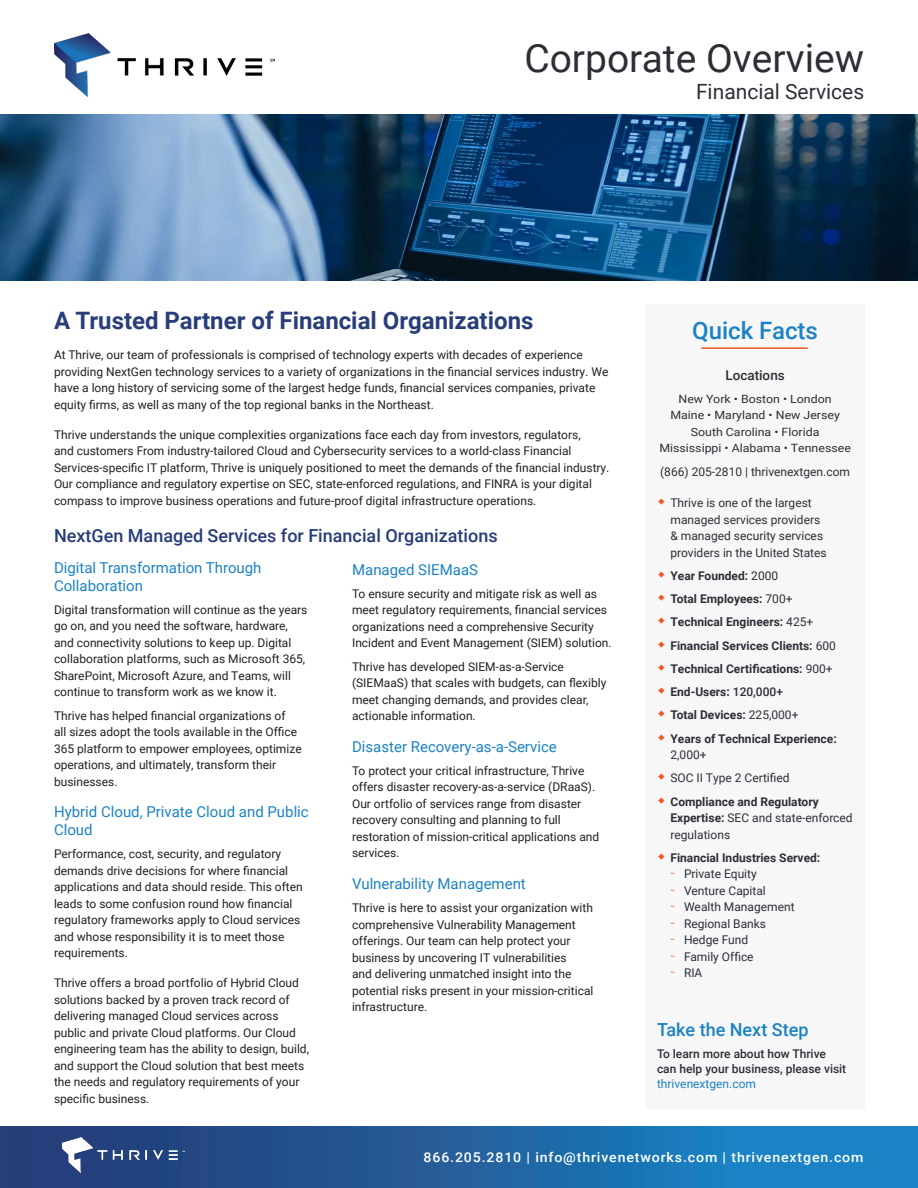
<style>
.page{position:relative;width:918px;height:1188px;background:#fff}
.page>*{position:absolute;margin:0;border:0;box-sizing:border-box;transform-origin:0 0}
.t1{font:39px "Roboto";color:#2d2f37}
.t2{font:700 24px "Roboto";color:#283d79}
.t3{font:500 24px "Roboto";color:#1b82c5}
.t4{font:21px "Roboto";color:#2d2f37}
.t5{font:500 18px "Roboto";color:#283d79}
.t6{font:500 18px "Roboto";color:#1b82c5}
.t7{font:15px/18px "Roboto";color:#1b82c5}
.t8{font:500 13.5px "Roboto";letter-spacing:.06em;color:#fff;scale:1.05 1}
.t9{font:500 13.5px "Roboto";color:#2d2f37}
.t10{font:12px/16.5px "Roboto";color:#231f20}
.t11{font:700 12px/16.5px "Roboto";color:#2d2f37}
.t12{font:12px/16.5px "Roboto";color:#2d2f37}
.t13{font:500 12px/15px "Roboto";color:#2d2f37}
.t14{font:11.4px "Roboto";color:#2d2f37;scale:1.08 1}
.s1{font-weight:400}
.s2{font-weight:500}
.s3{font-weight:300;font-size:15px;color:#f15929}
.s4{font-weight:400;color:#1b82c5}
</style>
<div class="page">
<img style="left:0;top:114px;width:918px;height:167px">
<img style="left:55px;top:34px;width:219px;height:62px">
<div style="left:645px;top:304px;width:219px;height:804px;background:#f7f7f8"></div>
<div style="left:0;top:1127px;width:918px;height:61px;background:linear-gradient(to right,#273770,#198bce)"></div>
<hr style="left:701px;top:347px;width:107px;height:2px;background:#f15929">
<img style="left:62px;top:1137px;width:123px;height:35px">
<p class="t1" style="left:524px;top:31px;width:341px">Corporate Overview</p>
<p class="t4" style="left:696px;top:77px;width:170px">Financial Services</p>
<p class="t2" style="left:54px;top:304px;width:481px">A Trusted Partner of Financial Organizations</p>
<p class="t10" style="left:54px;top:346px;width:556px">At Thrive, our team of professionals is comprised of technology experts with decades of experience providing NextGen technology services to a variety of organizations in the financial services industry. We have a long history of servicing some of the largest hedge funds, financial services companies, private equity firms, as well as many of the top regional banks in the Northeast.</p>
<p class="t10" style="left:54px;top:426px;width:557px">Thrive understands the unique complexities organizations face each day from investors, regulators,<br>and customers From industry-tailored Cloud and Cybersecurity services to a world-class Financial Services-specific IT platform, Thrive is uniquely positioned to meet the demands of the financial industry.<br>Our compliance and regulatory expertise on SEC, state-enforced regulations, and FINRA is your digital compass to improve business operations and future-proof digital infrastructure operations.</p>
<p class="t5" style="left:54px;top:523px;width:445px">NextGen Managed Services for Financial Organizations</p>
<p class="t7" style="left:54px;top:558px;width:209px">Digital Transformation Through<br>Collaboration</p>
<p class="t10" style="left:54px;top:601px;width:255px">Digital transformation will continue as the years go on, and you need the software, hardware, and connectivity solutions to keep up. Digital collaboration platforms, such as Microsoft 365, SharePoint, Microsoft Azure, and Teams, will continue to transform work as we know it.</p>
<p class="t10" style="left:54px;top:707px;width:249px">Thrive has helped financial organizations of<br>all sizes adopt the tools available in the Office 365 platform to empower employees, optimize operations, and ultimately, transform their businesses.</p>
<p class="t7" style="left:54px;top:802px;width:256px">Hybrid Cloud, Private Cloud and Public<br>Cloud</p>
<p class="t10" style="left:54px;top:845px;width:250px">Performance, cost, security, and regulatory demands drive decisions for where financial applications and data should reside. This often leads to some confusion round how financial regulatory frameworks apply to Cloud services and whose responsibility it is to meet those requirements.</p>
<p class="t10" style="left:54px;top:974px;width:257px">Thrive offers a broad portfolio of Hybrid Cloud solutions backed by a proven track record of delivering managed Cloud services across public and private Cloud platforms. Our Cloud engineering team has the ability to design, build, and support the Cloud solution that best meets the needs and regulatory requirements of your specific business.</p>
<p class="t7" style="left:352px;top:560px;width:128px">Managed SIEMaaS</p>
<p class="t10" style="left:352px;top:585px;width:261px">To ensure security and mitigate risk as well as meet regulatory requirements, financial services organizations need a comprehensive Security Incident and Event Management (SIEM) solution.</p>
<p class="t10" style="left:352px;top:658px;width:256px">Thrive has developed SIEM-as-a-Service (SIEMaaS) that scales with budgets, can flexibly meet changing demands, and provides clear, actionable information.</p>
<p class="t7" style="left:352px;top:737px;width:206px">Disaster Recovery-as-a-Service</p>
<p class="t10" style="left:352px;top:762px;width:249px">To protect your critical infrastructure, Thrive offers disaster recovery-as-a-service (DRaaS).<br>Our ortfolio of services range from disaster recovery consulting and planning to full restoration of mission-critical applications and services.</p>
<p class="t7" style="left:352px;top:874px;width:175px">Vulnerability Management</p>
<p class="t10" style="left:352px;top:899px;width:243px">Thrive is here to assist your organization with comprehensive Vulnerability Management offerings. Our team can help protect your business by uncovering IT vulnerabilities<br>and delivering unmatched insight into the potential risks present in your mission-critical infrastructure.</p>
<p class="t3" style="left:692px;top:314px;width:127px">Quick Facts</p>
<p class="t9" style="left:725px;top:365px;width:61px">Locations</p>
<p class="t14" style="left:679px;top:391px;width:143px">New York • Boston • London</p>
<p class="t14" style="left:670px;top:407px;width:159px">Maine • Maryland • New Jersey</p>
<p class="t14" style="left:691px;top:424px;width:121px">South Carolina • Florida</p>
<p class="t14" style="left:659px;top:440px;width:179px">Mississippi • Alabama • Tennessee</p>
<p class="t12" style="left:660px;top:463px;width:191px">(866) 205-2810 | thrivenextgen.com</p>
<p class="t12" style="left:671px;top:494px;width:158px">Thrive is one of the largest managed services providers &amp; managed security services providers in the United States</p>
<p class="t11" style="left:671px;top:567px;width:109px">Year Founded: <span class="s1">2000</span></p>
<p class="t11" style="left:671px;top:590px;width:124px">Total Employees: <span class="s1">700+</span></p>
<p class="t11" style="left:671px;top:613px;width:144px">Technical Engineers: <span class="s1">425+</span></p>
<p class="t11" style="left:671px;top:637px;width:167px">Financial Services Clients: <span class="s1">600</span></p>
<p class="t11" style="left:671px;top:660px;width:164px">Technical Certifications: <span class="s1">900+</span></p>
<p class="t11" style="left:671px;top:683px;width:114px">End-Users: <span class="s2">120,000+</span></p>
<p class="t11" style="left:671px;top:706px;width:130px">Total Devices: <span class="s1">225,000+</span></p>
<p class="t11" style="left:671px;top:730px;width:168px">Years of Technical Experience:<br><span class="s1">2,000+</span></p>
<p class="t12" style="left:671px;top:769px;width:121px">SOC II Type 2 Certified</p>
<p class="t11" style="left:671px;top:793px;width:184px">Compliance and Regulatory<br>Expertise: <span class="s1">SEC and state-enforced regulations</span></p>
<p class="t11" style="left:671px;top:849px;width:151px">Financial Industries Served:</p>
<p class="t12" style="left:671px;top:865px;width:88px"><span class="s3">-</span> Private Equity</p>
<p class="t12" style="left:671px;top:882px;width:97px"><span class="s3">-</span> Venture Capital</p>
<p class="t12" style="left:671px;top:898px;width:126px"><span class="s3">-</span> Wealth Management</p>
<p class="t12" style="left:671px;top:915px;width:97px"><span class="s3">-</span> Regional Banks</p>
<p class="t12" style="left:671px;top:931px;width:79px"><span class="s3">-</span> Hedge Fund</p>
<p class="t12" style="left:671px;top:948px;width:85px"><span class="s3">-</span> Family Office</p>
<p class="t12" style="left:671px;top:964px;width:33px"><span class="s3">-</span> RIA</p>
<p class="t6" style="left:657px;top:1017px;width:153px">Take the Next Step</p>
<p class="t13" style="left:657px;top:1046px;width:191px">To learn more about how Thrive can help your business, please visit <span class="s4">thrivenextgen.com</span></p>
<p class="t8" style="left:424px;top:1148px;width:421px">866.205.2810 | info@thrivenetworks.com | thrivenextgen.com</p>
</div>
